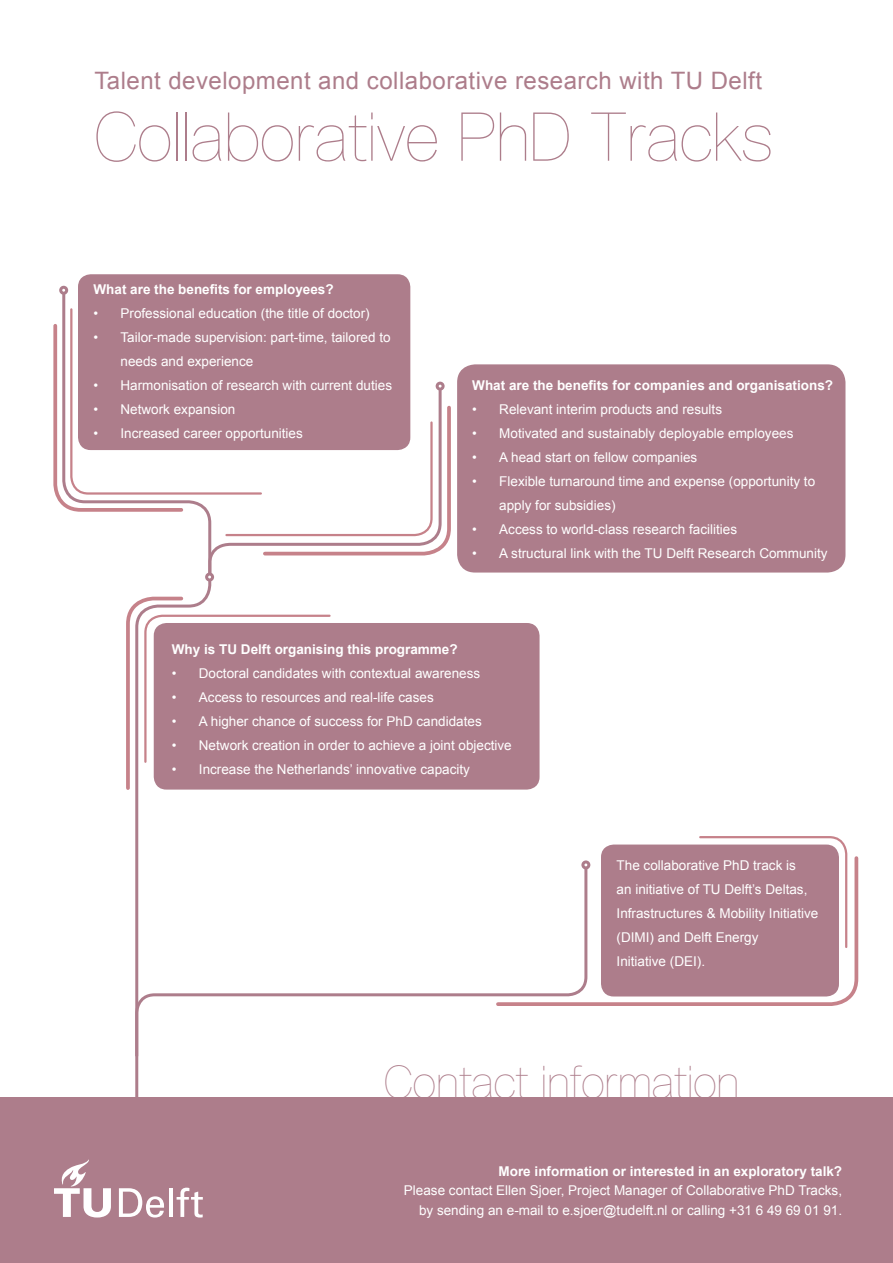
<style>
.page{position:relative;width:893px;height:1263px;background:#fff}
.page>*{position:absolute;margin:0;border:0;box-sizing:border-box;transform-origin:0 0}
.t1{font:200 67.5px "TU Delft";color:#ad7d8b}
.t2{font:200 45px "TU Delft";color:#ad7d8b}
.t3{font:24px "Arial";letter-spacing:.02em;color:#ad7d8b}
.t4{font:13.5px/24px "Arial";color:#fff}
.t5{font:700 13.5px "Arial";color:#fff}
</style>
<div class="page">
<div style="left:78px;top:274px;width:332px;height:176px;background:#ad7d8b;border-radius:13px"></div>
<div style="left:457px;top:364px;width:388px;height:208px;background:#ad7d8b;border-radius:18px"></div>
<div style="left:154px;top:623px;width:386px;height:166px;background:#ad7d8b;border-radius:13px"></div>
<div style="left:601px;top:844px;width:238px;height:152px;background:#ad7d8b;border-radius:13px"></div>
<div style="left:0;top:1097px;width:893px;height:166px;background:#ad7d8b"></div>
<svg style="left:54px;top:1159px;width:57px;height:58px"></svg>
<hr style="left:169px;top:1188px;width:3px;height:29px;background:#fff">
<svg style="left:177px;top:1187px;width:26px;height:30px"></svg>
<svg style="left:119px;top:1188px;width:45px;height:29px"></svg>
<svg style="left:62px;top:295px;width:150px;height:802px"></svg>
<svg style="left:134px;top:861px;width:360px;height:198px"></svg>
<div style="left:59px;top:286px;width:9px;height:9px;border:3px solid #ad7d8b;border-radius:50%"></div>
<div style="left:205px;top:572px;width:9px;height:9px;border:3px solid #ad7d8b;border-radius:50%"></div>
<svg style="left:494px;top:854px;width:365px;height:152px"></svg>
<svg style="left:53px;top:307px;width:398px;height:250px"></svg>
<svg style="left:124px;top:595px;width:208px;height:197px"></svg>
<svg style="left:698px;top:836px;width:150px;height:113px"></svg>
<p class="t3" style="left:94px;top:65px;width:669px">Talent development and collaborative research with TU Delft</p>
<p class="t1" style="left:94px;top:97px;width:680px">Collaborative PhD Tracks</p>
<p class="t5" style="left:94px;top:280px;width:242px">What are the benefits for employees?</p>
<p class="t4" style="left:94px;top:301px;width:278px">• Professional education (the title of doctor)</p>
<p class="t4" style="left:121px;top:325px;width:272px;text-indent:-27px">• Tailor-made supervision: part-time, tailored to needs and experience</p>
<p class="t4" style="left:94px;top:373px;width:300px">• Harmonisation of research with current duties</p>
<p class="t4" style="left:94px;top:397px;width:143px">• Network expansion</p>
<p class="t4" style="left:94px;top:421px;width:211px">• Increased career opportunities</p>
<p class="t5" style="left:472px;top:376px;width:362px">What are the benefits for companies and organisations?</p>
<p class="t4" style="left:472px;top:397px;width:251px">• Relevant interim products and results</p>
<p class="t4" style="left:472px;top:421px;width:323px">• Motivated and sustainably deployable employees</p>
<p class="t4" style="left:472px;top:445px;width:227px">• A head start on fellow companies</p>
<p class="t4" style="left:499px;top:469px;width:317px;text-indent:-27px">• Flexible turnaround time and expense (opportunity to apply for subsidies)</p>
<p class="t4" style="left:472px;top:517px;width:266px">• Access to world-class research facilities</p>
<p class="t4" style="left:472px;top:541px;width:357px">• A structural link with the TU Delft Research Community</p>
<p class="t5" style="left:172px;top:640px;width:287px">Why is TU Delft organising this programme?</p>
<p class="t4" style="left:172px;top:661px;width:310px">• Doctoral candidates with contextual awareness</p>
<p class="t4" style="left:172px;top:685px;width:263px">• Access to resources and real-life cases</p>
<p class="t4" style="left:172px;top:709px;width:311px">• A higher chance of success for PhD candidates</p>
<p class="t4" style="left:172px;top:733px;width:341px">• Network creation in order to achieve a joint objective</p>
<p class="t4" style="left:172px;top:757px;width:300px">• Increase the Netherlands’ innovative capacity</p>
<p class="t4" style="left:617px;top:853px;width:203px">The collaborative PhD track is<br>an initiative of TU Delft’s Deltas,<br>Infrastructures &amp; Mobility Initiative (DIMI) and Delft Energy</p>
<p class="t4" style="left:617px;top:949px;width:90px">Initiative (DEI).</p>
<p class="t2" style="left:384px;top:1055px;width:357px">Contact information</p>
<p class="t5" style="left:499px;top:1162px;width:345px">More information or interested in an exploratory talk?</p>
<p class="t4" style="left:404px;top:1178px;width:440px">Please contact Ellen Sjoer, Project Manager of Collaborative PhD Tracks,</p>
<p class="t4" style="left:419px;top:1198px;width:425px">by sending an e-mail to e.sjoer@tudelft.nl or calling +31 6 49 69 01 91.</p>
</div>
